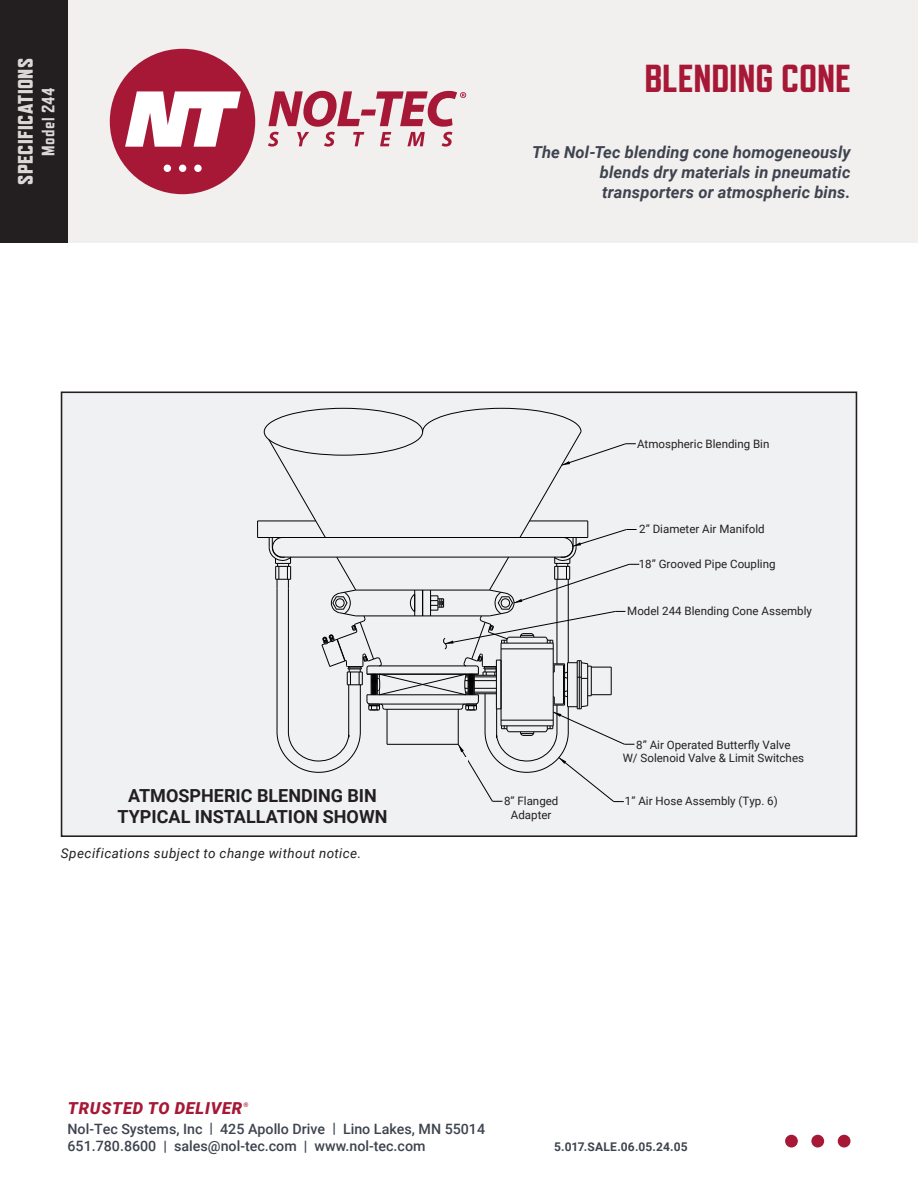
<style>
.page{position:relative;width:918px;height:1188px;background:#fff}
.page>*{position:absolute;margin:0;border:0;box-sizing:border-box;transform-origin:0 0}
.t1{font:800 39px "Refrigerator Deluxe";letter-spacing:-.005em;color:#a61836}
.t2{font:800 21px "Refrigerator Deluxe";letter-spacing:.02em;color:#dcd8d7}
.t3{font:700 18px/21.6px "Roboto";color:#231f20;text-align:center}
.t4{font:800 18px "Refrigerator Deluxe";letter-spacing:.02em;color:#dcd8d7}
.t5{font:italic 700 16.5px/19.8px "Roboto";letter-spacing:.01em;color:#3e444f;text-align:justify}
.t6{font:italic 900 16.5px "Roboto";letter-spacing:.045em;color:#a61836}
.t7{font:500 14.25px "Roboto";color:#3e444f}
.t8{font:italic 13.5px "Roboto";letter-spacing:.03em;color:#231f20}
.t9{font:700 12px "Roboto";letter-spacing:.015em;color:#3e444f}
.t10{font:11.55px/13.8px "Roboto";color:#231f20;text-align:center}
.t11{font:italic 700 6.45px "Roboto";color:#a61836}
</style>
<div class="page">
<div style="left:61px;top:392px;width:796px;height:445px;background:#f0f1f2;border:2px solid #231f20"></div>
<hr style="left:258px;top:537px;width:330px;height:1px;background:#000">
<svg style="left:257px;top:521px;width:1px;height:17px"></svg>
<hr style="left:258px;top:521px;width:58px;height:1px;background:#000">
<svg style="left:264px;top:408px;width:375px;height:394px"></svg>
<div style="left:785px;top:1135px;width:13px;height:13px;background:#a61836;border-radius:50%"></div>
<div style="left:811px;top:1135px;width:13px;height:13px;background:#a61836;border-radius:50%"></div>
<div style="left:838px;top:1135px;width:13px;height:13px;background:#a61836;border-radius:50%"></div>
<div style="left:446px;top:471px;width:18px;height:10px;background:#f0f1f2"></div>
<div style="left:447px;top:490px;width:29px;height:10px;background:#f0f1f2"></div>
<div style="left:451px;top:758px;width:16px;height:16px;background:#f0f1f2"></div>
<div style="left:0;top:0;width:918px;height:243px;background:#f2efef"></div>
<div style="left:0;top:0;width:68px;height:243px;background:#231f20"></div>
<div style="left:110px;top:49px;width:145px;height:145px;background:#a61836;border-radius:50%"></div>
<svg style="left:125px;top:91px;width:116px;height:56px"></svg>
<div style="left:164px;top:165px;width:7px;height:7px;background:#fff;border-radius:50%"></div>
<div style="left:179px;top:165px;width:7px;height:7px;background:#fff;border-radius:50%"></div>
<div style="left:194px;top:165px;width:8px;height:7px;background:#fff;border-radius:50%"></div>
<svg style="left:268px;top:91px;width:198px;height:56px"></svg>
<p class="t2" style="left:13px;top:185px;width:128px;rotate:-90deg">SPECIFICATIONS</p>
<p class="t4" style="left:38px;top:156px;width:70px;rotate:-90deg">Model 244</p>
<p class="t1" style="left:644px;top:56px;width:208px">BLENDING CONE</p>
<p class="t5" style="left:600px;top:142px;width:252px;text-indent:-68px">The Nol-Tec blending cone homogeneously blends dry materials in pneumatic transporters or atmospheric bins.</p>
<p class="t10" style="left:637px;top:436px;width:134px">Atmospheric Blending Bin</p>
<p class="t10" style="left:639px;top:521px;width:127px">2” Diameter Air Manifold</p>
<p class="t10" style="left:639px;top:557px;width:138px">18” Grooved Pipe Coupling</p>
<p class="t10" style="left:627px;top:604px;width:186px">Model 244 Blending Cone Assembly</p>
<p class="t10" style="left:623px;top:737px;width:183px">8” Air Operated Butterfly Valve<br>W/ Solenoid Valve &amp; Limit Switches</p>
<p class="t3" style="left:118px;top:784px;width:271px">ATMOSPHERIC BLENDING BIN<br>TYPICAL INSTALLATION SHOWN</p>
<p class="t10" style="left:625px;top:794px;width:154px">1” Air Hose Assembly (Typ. 6)</p>
<p class="t10" style="left:504px;top:794px;width:56px">8” Flanged</p>
<p class="t10" style="left:511px;top:807px;width:42px">Adapter</p>
<p class="t8" style="left:61px;top:843px;width:302px">Specifications subject to change without notice.</p>
<p class="t6" style="left:68px;top:1096px;width:176px">TRUSTED TO DELIVER</p>
<p class="t11" style="left:244px;top:1100px;width:6px">®</p>
<p class="t7" style="left:68px;top:1119px;width:419px">Nol-Tec Systems, Inc | 425 Apollo Drive | Lino Lakes, MN 55014</p>
<p class="t7" style="left:68px;top:1136px;width:360px">651.780.8600 | sales@nol-tec.com | www.nol-tec.com</p>
<p class="t9" style="left:554px;top:1138px;width:135px">5.017.SALE.06.05.24.05</p>
</div>
